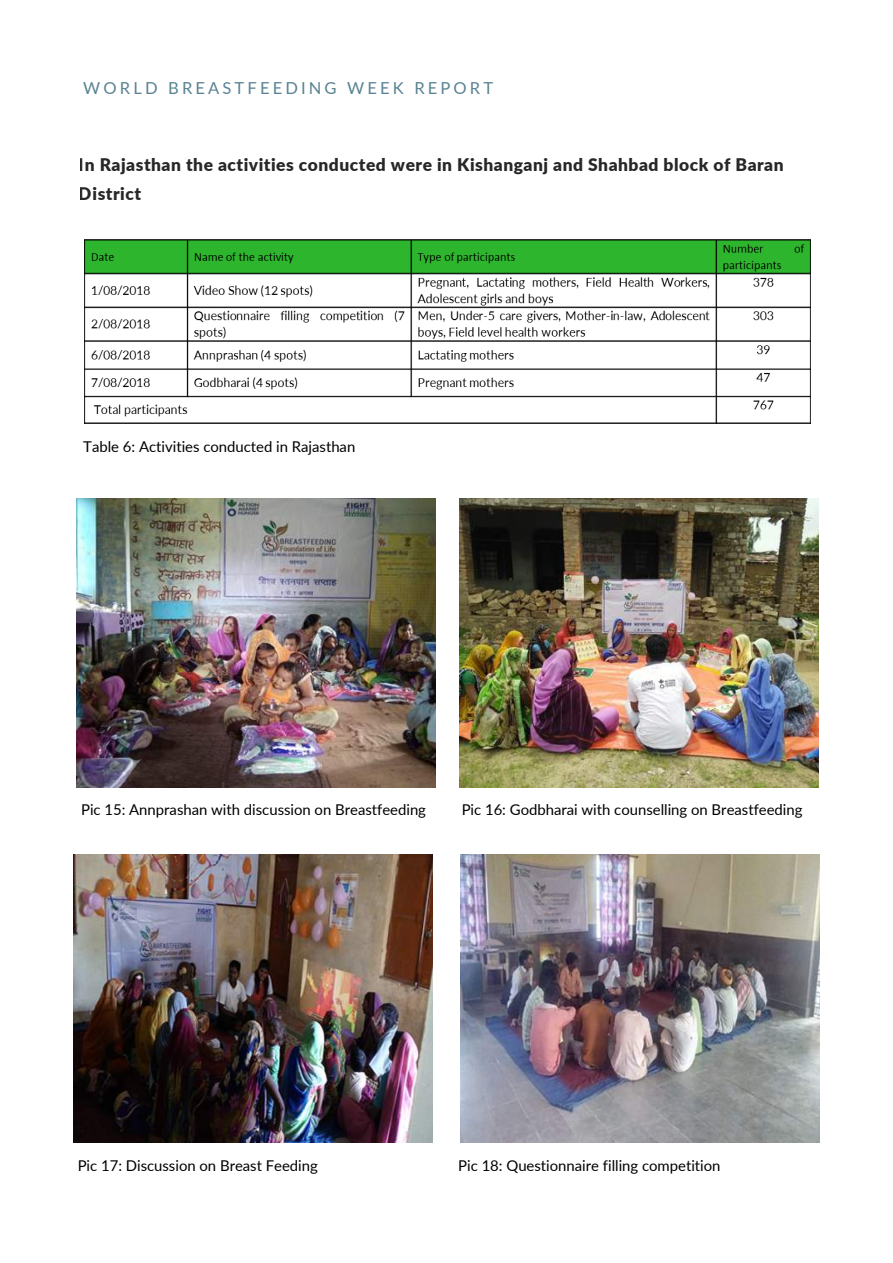
<style>
.page{position:relative;width:893px;height:1263px;background:#fff}
.page>*{position:absolute;margin:0;border:0;box-sizing:border-box;transform-origin:0 0}
.t1{font:900 17.4px/29.2px "Lato";letter-spacing:.03em;color:#000}
.t2{font:16.5px "Lato";letter-spacing:.19em;color:#598392}
.t3{font:14.85px "Lato";color:#000}
</style>
<div class="page">
<img style="left:84px;top:239px;width:727px;height:184px">
<img style="left:77px;top:499px;width:359px;height:288px">
<img style="left:459px;top:499px;width:360px;height:288px">
<img style="left:73px;top:855px;width:359px;height:288px">
<img style="left:461px;top:855px;width:359px;height:288px">
<p class="t2" style="left:83px;top:78px;width:411px">WORLD BREASTFEEDING WEEK REPORT</p>
<p class="t1" style="left:79px;top:149px;width:706px">In Rajasthan the activities conducted were in Kishanganj and Shahbad block of Baran<br>District</p>
<p class="t3" style="left:83px;top:437px;width:273px">Table 6: Activities conducted in Rajasthan</p>
<p class="t3" style="left:81px;top:801px;width:346px">Pic 15: Annprashan with discussion on Breastfeeding</p>
<p class="t3" style="left:462px;top:801px;width:342px">Pic 16: Godbharai with counselling on Breastfeeding</p>
<p class="t3" style="left:78px;top:1156px;width:242px">Pic 17: Discussion on Breast Feeding</p>
<p class="t3" style="left:458px;top:1156px;width:264px">Pic 18: Questionnaire filling competition</p>
</div>
